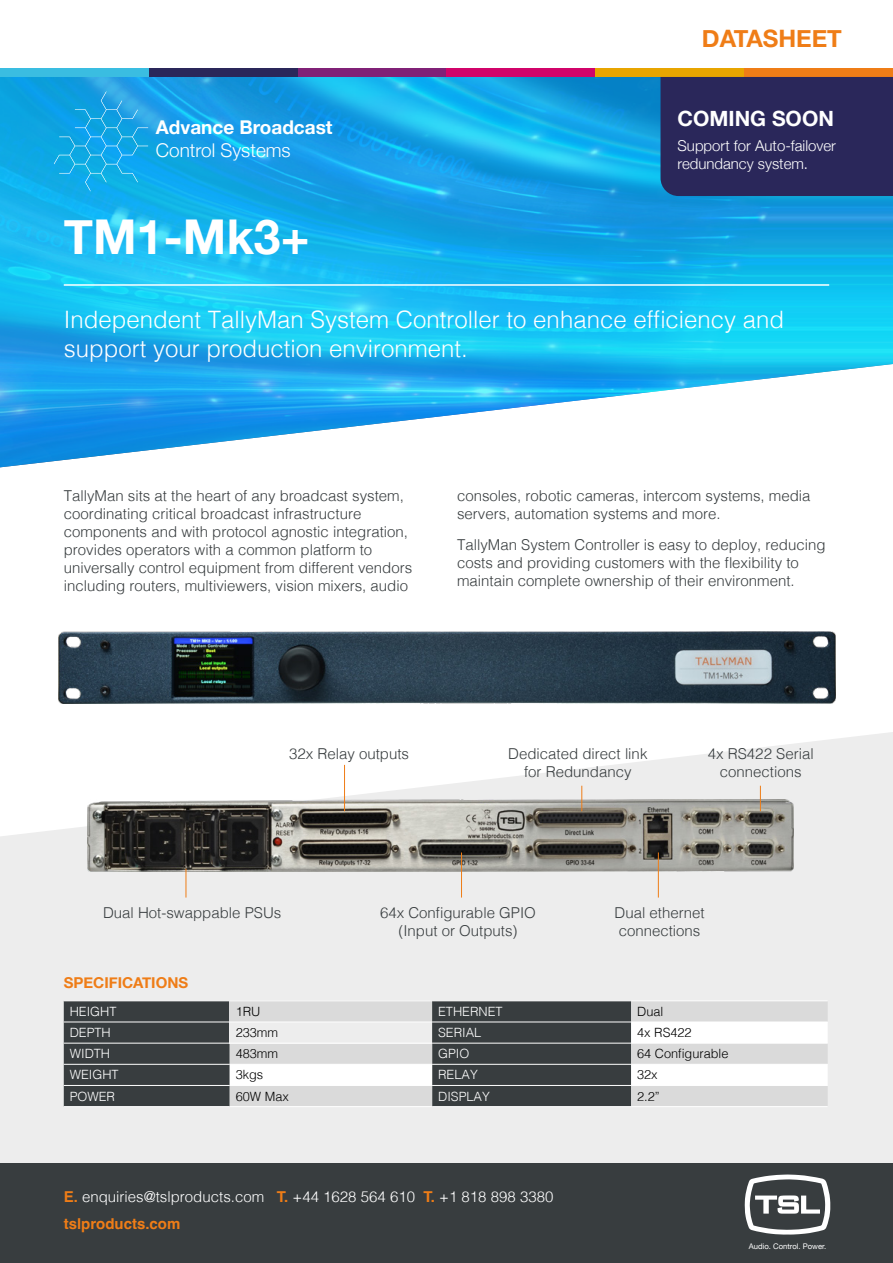
<style>
.page{position:relative;width:893px;height:1263px;background:#fff}
.page>*{position:absolute;margin:0;border:0;box-sizing:border-box;transform-origin:0 0}
.t1{font:700 48px "Helvetica Neue";color:#fff}
.t2{font:300 24px/28.5px "Helvetica";color:#fff}
.t3{font:700 24px "Helvetica Neue";color:#ef7d17}
.t4{font:700 21px "Helvetica Neue";color:#fff}
.t5{font:700 18.9px "Helvetica Neue";color:#fff}
.t6{font:300 18.9px "Helvetica Neue";color:#fff}
.t7{font:300 15px/18px "Helvetica";color:#383d3f}
.t8{font:300 15px/26.5px "Helvetica";color:#fff}
.t9{font:300 15px/18px "Helvetica Neue";color:#fff}
.t10{font:700 15px "Helvetica Neue";color:#ef7d17}
.t11{font:300 12.75px "Helvetica";color:#fff}
.t12{font:300 12.75px "Helvetica";color:#000}
.t13{font:7.8px "Helvetica Neue";color:#fff}
.s1{font-weight:700;color:#ef7d17}
</style>
<div class="page">
<svg style="left:0;top:732px;width:893px;height:431px;fill:#ededed"></svg>
<img style="left:0;top:77px;width:893px;height:390px">
<hr style="left:64px;top:284px;width:765px;height:2px;background:#fff">
<div style="left:0;top:68px;width:149px;height:9px;background:#3abde1"></div>
<div style="left:149px;top:68px;width:149px;height:9px;background:#2a275a"></div>
<div style="left:298px;top:68px;width:148px;height:9px;background:#802177"></div>
<div style="left:446px;top:68px;width:149px;height:9px;background:#d1046a"></div>
<div style="left:595px;top:68px;width:149px;height:9px;background:#e8a500"></div>
<div style="left:744px;top:68px;width:149px;height:9px;background:#ef7d17"></div>
<svg style="left:54px;top:92px;width:94px;height:99px;background:#19a8e6"></svg>
<div style="left:660px;top:77px;width:233px;height:119px;background:#2a275a"></div>
<div style="left:64px;top:1001px;width:166px;height:105px;background:#383d3f"></div>
<svg style="left:230px;top:1001px;width:598px;height:105px;background:#a4a6a7"></svg>
<svg style="left:230px;top:1022px;width:598px;height:63px"></svg>
<hr style="left:64px;top:1000px;width:166px;height:1px;background:#fff">
<hr style="left:230px;top:1000px;width:202px;height:1px;background:#fff">
<hr style="left:432px;top:1000px;width:199px;height:1px;background:#fff">
<hr style="left:631px;top:1000px;width:197px;height:1px;background:#fff">
<hr style="left:64px;top:1021px;width:166px;height:1px;background:#fff">
<hr style="left:230px;top:1021px;width:202px;height:1px;background:#fff">
<hr style="left:432px;top:1021px;width:199px;height:1px;background:#fff">
<hr style="left:631px;top:1021px;width:197px;height:1px;background:#fff">
<hr style="left:64px;top:1043px;width:166px;height:1px;background:#fff">
<hr style="left:230px;top:1043px;width:202px;height:1px;background:#fff">
<hr style="left:432px;top:1043px;width:199px;height:1px;background:#fff">
<hr style="left:631px;top:1043px;width:197px;height:1px;background:#fff">
<hr style="left:64px;top:1064px;width:166px;height:1px;background:#fff">
<hr style="left:230px;top:1064px;width:202px;height:1px;background:#fff">
<hr style="left:432px;top:1064px;width:199px;height:1px;background:#fff">
<hr style="left:631px;top:1064px;width:197px;height:1px;background:#fff">
<hr style="left:64px;top:1085px;width:166px;height:1px;background:#fff">
<hr style="left:230px;top:1085px;width:202px;height:1px;background:#fff">
<hr style="left:432px;top:1085px;width:199px;height:1px;background:#fff">
<hr style="left:631px;top:1085px;width:197px;height:1px;background:#fff">
<hr style="left:64px;top:1106px;width:166px;height:1px;background:#fff">
<hr style="left:230px;top:1106px;width:202px;height:1px;background:#fff">
<hr style="left:432px;top:1106px;width:199px;height:1px;background:#fff">
<hr style="left:631px;top:1106px;width:197px;height:1px;background:#fff">
<img style="left:58px;top:631px;width:777px;height:73px">
<img style="left:87px;top:799px;width:707px;height:72px">
<svg style="left:186px;top:869px;width:1px;height:28px"></svg>
<hr style="left:461px;top:852px;width:1px;height:45px;background:#ef7d17">
<hr style="left:658px;top:852px;width:1px;height:45px;background:#ef7d17">
<hr style="left:344px;top:765px;width:1px;height:46px;background:#ef7d17">
<svg style="left:581px;top:786px;width:1px;height:25px"></svg>
<svg style="left:760px;top:786px;width:1px;height:25px"></svg>
<div style="left:0;top:1163px;width:893px;height:100px;background:#383d3f"></div>
<svg style="left:745px;top:1174px;width:85px;height:60px"></svg>
<p class="t5" style="left:156px;top:112px;width:178px">Advance Broadcast</p>
<p class="t6" style="left:156px;top:135px;width:136px">Control Systems</p>
<h1 class="t1" style="left:64px;top:200px;width:247px">TM1-Mk3+</h1>
<h2 class="t3" style="left:702px;top:19px;width:142px">DATASHEET</h2>
<h3 class="t4" style="left:677px;top:102px;width:158px">COMING SOON</h3>
<p class="t9" style="left:677px;top:136px;width:160px">Support for Auto-failover redundancy system.</p>
<h2 class="t2" style="left:64px;top:304px;width:722px">Independent TallyMan System Controller to enhance efficiency and support your production environment.</h2>
<p class="t7" style="left:64px;top:485px;width:350px">TallyMan sits at the heart of any broadcast system, coordinating critical broadcast infrastructure components and with protocol agnostic integration, provides operators with a common platform to universally control equipment from different vendors including routers, multiviewers, vision mixers, audio</p>
<p class="t7" style="left:457px;top:485px;width:355px">consoles, robotic cameras, intercom systems, media servers, automation systems and more.</p>
<p class="t7" style="left:457px;top:534px;width:370px">TallyMan System Controller is easy to deploy, reducing costs and providing customers with the flexibility to maintain complete ownership of their environment.</p>
<p class="t7" style="left:289px;top:744px;width:122px">32x Relay outputs</p>
<p class="t7" style="left:508px;top:744px;width:141px;text-align:center">Dedicated direct link for Redundancy</p>
<p class="t7" style="left:708px;top:744px;width:107px;text-align:center">4x RS422 Serial connections</p>
<p class="t7" style="left:103px;top:902px;width:180px">Dual Hot-swappable PSUs</p>
<p class="t7" style="left:380px;top:902px;width:157px;text-align:center">64x Configurable GPIO (Input or Outputs)</p>
<p class="t7" style="left:614px;top:902px;width:92px">Dual ethernet connections</p>
<p class="t10" style="left:64px;top:971px;width:126px">SPECIFICATIONS</p>
<p class="t11" style="left:70px;top:1000px;width:48px">HEIGHT</p>
<p class="t12" style="left:236px;top:1000px;width:26px">1RU</p>
<p class="t11" style="left:438px;top:1000px;width:66px">ETHERNET</p>
<p class="t12" style="left:637px;top:1000px;width:28px">Dual</p>
<p class="t11" style="left:70px;top:1022px;width:43px">DEPTH</p>
<p class="t12" style="left:236px;top:1022px;width:44px">233mm</p>
<p class="t11" style="left:438px;top:1022px;width:45px">SERIAL</p>
<p class="t12" style="left:637px;top:1022px;width:56px">4x RS422</p>
<p class="t11" style="left:70px;top:1043px;width:42px">WIDTH</p>
<p class="t12" style="left:236px;top:1043px;width:44px">483mm</p>
<p class="t11" style="left:438px;top:1043px;width:33px">GPIO</p>
<p class="t12" style="left:637px;top:1043px;width:93px">64 Configurable</p>
<p class="t11" style="left:70px;top:1064px;width:50px">WEIGHT</p>
<p class="t12" style="left:236px;top:1064px;width:29px">3kgs</p>
<p class="t11" style="left:438px;top:1064px;width:41px">RELAY</p>
<p class="t12" style="left:637px;top:1064px;width:22px">32x</p>
<p class="t11" style="left:70px;top:1085px;width:47px">POWER</p>
<p class="t12" style="left:236px;top:1085px;width:55px">60W Max</p>
<p class="t11" style="left:438px;top:1085px;width:53px">DISPLAY</p>
<p class="t12" style="left:637px;top:1085px;width:24px">2.2”</p>
<p class="t8" style="left:64px;top:1183px;width:491px"><span class="s1">E.</span> enquiries@tslproducts.com <span class="s1">T.</span> +44 1628 564 610 <span class="s1">T.</span> +1 818 898 3380 <span class="s1">tslproducts.com</span></p>
<p class="t13" style="left:749px;top:1241px;width:79px">Audio. Control. Power.</p>
</div>
